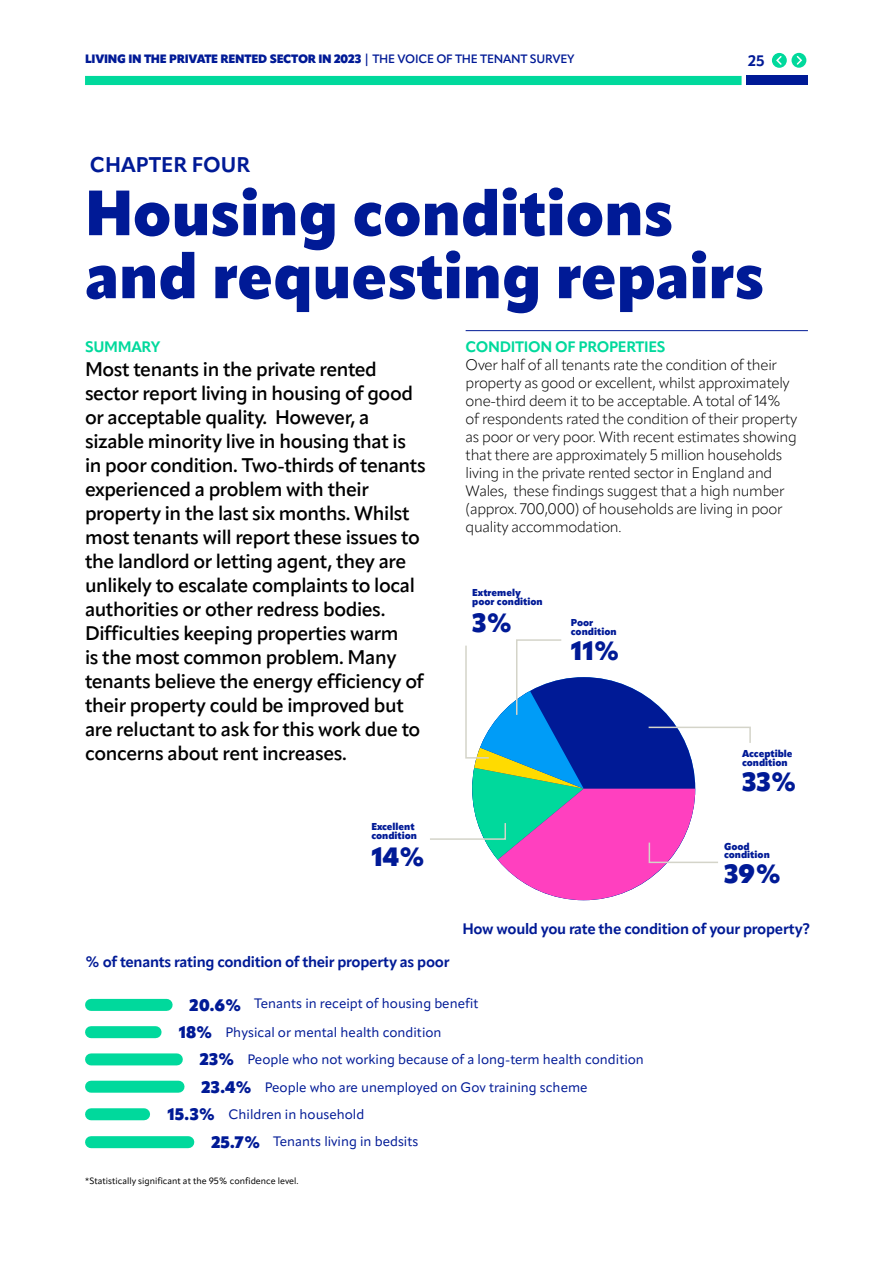
<style>
.page{position:relative;width:893px;height:1263px;background:#fff}
.page>*{position:absolute;margin:0;border:0;box-sizing:border-box;transform-origin:0 0}
.t1{font:900 63px/63px "Apparat";color:#001a96}
.t2{font:900 26.1px "Apparat";color:#001a96}
.t3{font:700 21px "Apparat";color:#001a96}
.t4{font:600 19.5px/24px "Apparat";letter-spacing:-.02em;color:#000}
.t5{font:900 16.5px "Apparat";letter-spacing:.005em;color:#001a96}
.t6{font:300 15px/18px "Apparat";letter-spacing:-.02em;color:#000}
.t7{font:700 15px "Apparat";letter-spacing:-.02em;color:#001a96}
.t8{font:700 15px "Apparat";letter-spacing:-.02em;color:#00d99c}
.t9{font:13.5px/28.8px "Apparat";color:#001a96;text-align:center}
.t10{font:900 12px "Apparat";letter-spacing:-.02em;color:#001a96}
.t11{font:900 9.9px/9px "Apparat";color:#001a96}
.t12{font:9px "Apparat";color:#000}
.s1{font-weight:600}
.s2{font-weight:900;font-size:16.5px}
</style>
<div class="page">
<div style="left:747px;top:76px;width:61px;height:9px;background:#001a96"></div>
<div style="left:85px;top:76px;width:657px;height:9px;background:#00d99c"></div>
<svg style="left:791px;top:53px;width:15px;height:15px"></svg>
<svg style="left:795px;top:54px;width:8px;height:12px"></svg>
<svg style="left:772px;top:53px;width:15px;height:15px"></svg>
<svg style="left:775px;top:55px;width:8px;height:11px"></svg>
<hr style="left:466px;top:330px;width:342px;height:1px;background:#001a96">
<div style="left:91px;top:999px;width:76px;height:12px;background:#00d99c"></div>
<div style="left:91px;top:1026px;width:65px;height:12px;background:#00d99c"></div>
<div style="left:91px;top:1081px;width:88px;height:12px;background:#00d99c"></div>
<div style="left:91px;top:1108px;width:53px;height:12px;background:#00d99c"></div>
<div style="left:91px;top:1136px;width:97px;height:12px;background:#00d99c"></div>
<div style="left:91px;top:1053px;width:86px;height:12px;background:#00d99c"></div>
<svg style="left:430px;top:639px;width:321px;height:261px"></svg>
<p class="t10" style="left:85px;top:52px;width:491px">LIVING IN THE PRIVATE RENTED SECTOR IN 2023 <span class="s1">| THE VOICE OF THE TENANT SURVEY</span></p>
<p class="t7" style="left:748px;top:51px;width:18px">25</p>
<p class="t3" style="left:90px;top:152px;width:162px">CHAPTER FOUR</p>
<h1 class="t1" style="left:85px;top:182px;width:681px">Housing conditions and requesting repairs</h1>
<p class="t8" style="left:85px;top:338px;width:77px">SUMMARY</p>
<p class="t4" style="left:85px;top:357px;width:342px">Most tenants in the private rented sector report living in housing of good or acceptable quality. However, a sizable minority live in housing that is in poor condition. Two-thirds of tenants experienced a problem with their property in the last six months. Whilst most tenants will report these issues to the landlord or letting agent, they are unlikely to escalate complaints to local authorities or other redress bodies.<br>Difficulties keeping properties warm<br>is the most common problem. Many tenants believe the energy efficiency of their property could be improved but are reluctant to ask for this work due to concerns about rent increases.</p>
<p class="t8" style="left:466px;top:338px;width:201px">CONDITION OF PROPERTIES</p>
<p class="t6" style="left:466px;top:356px;width:333px">Over half of all tenants rate the condition of their property as good or excellent, whilst approximately one-third deem it to be acceptable. A total of 14% of respondents rated the condition of their property as poor or very poor. With recent estimates showing that there are approximately 5 million households living in the private rented sector in England and Wales, these findings suggest that a high number (approx. 700,000) of households are living in poor quality accommodation.</p>
<p class="t11" style="left:472px;top:588px;width:72px">Extremely poor condition</p>
<h2 class="t2" style="left:472px;top:606px;width:42px">3%</h2>
<p class="t11" style="left:571px;top:618px;width:47px">Poor condition</p>
<h2 class="t2" style="left:571px;top:634px;width:50px">11%</h2>
<p class="t11" style="left:742px;top:749px;width:52px">Acceptible condition</p>
<p class="t11" style="left:371px;top:822px;width:47px">Excellent condition</p>
<h2 class="t2" style="left:371px;top:841px;width:55px">14%</h2>
<h2 class="t2" style="left:742px;top:766px;width:56px">33%</h2>
<p class="t11" style="left:724px;top:842px;width:47px;line-height:8.1px">Good condition</p>
<h2 class="t2" style="left:724px;top:857px;width:59px">39%</h2>
<p class="t7" style="left:85px;top:952px;width:366px">% of tenants rating condition of their property as poor</p>
<p class="t7" style="left:462px;top:919px;width:349px">How would you rate the condition of your property?</p>
<p class="t9" style="left:190px;top:989px;width:290px"><span class="s2">20.6%</span> Tenants in receipt of housing benefit<br>Physical or mental health condition</p>
<p class="t9" style="left:247px;top:1045px;width:398px">People who not working because of a long-term health condition</p>
<p class="t9" style="left:265px;top:1072px;width:325px">People who are unemployed on Gov training scheme</p>
<p class="t9" style="left:228px;top:1100px;width:138px">Children in household</p>
<p class="t9" style="left:273px;top:1126px;width:147px">Tenants living in bedsits</p>
<p class="t5" style="left:179px;top:1022px;width:35px">18%</p>
<p class="t5" style="left:200px;top:1049px;width:36px">23%</p>
<p class="t5" style="left:202px;top:1076px;width:52px">23.4%</p>
<p class="t5" style="left:168px;top:1104px;width:49px">15.3%</p>
<p class="t5" style="left:211px;top:1132px;width:51px">25.7%</p>
<p class="t12" style="left:85px;top:1176px;width:215px">*Statistically significant at the 95% confidence level.</p>
</div>
